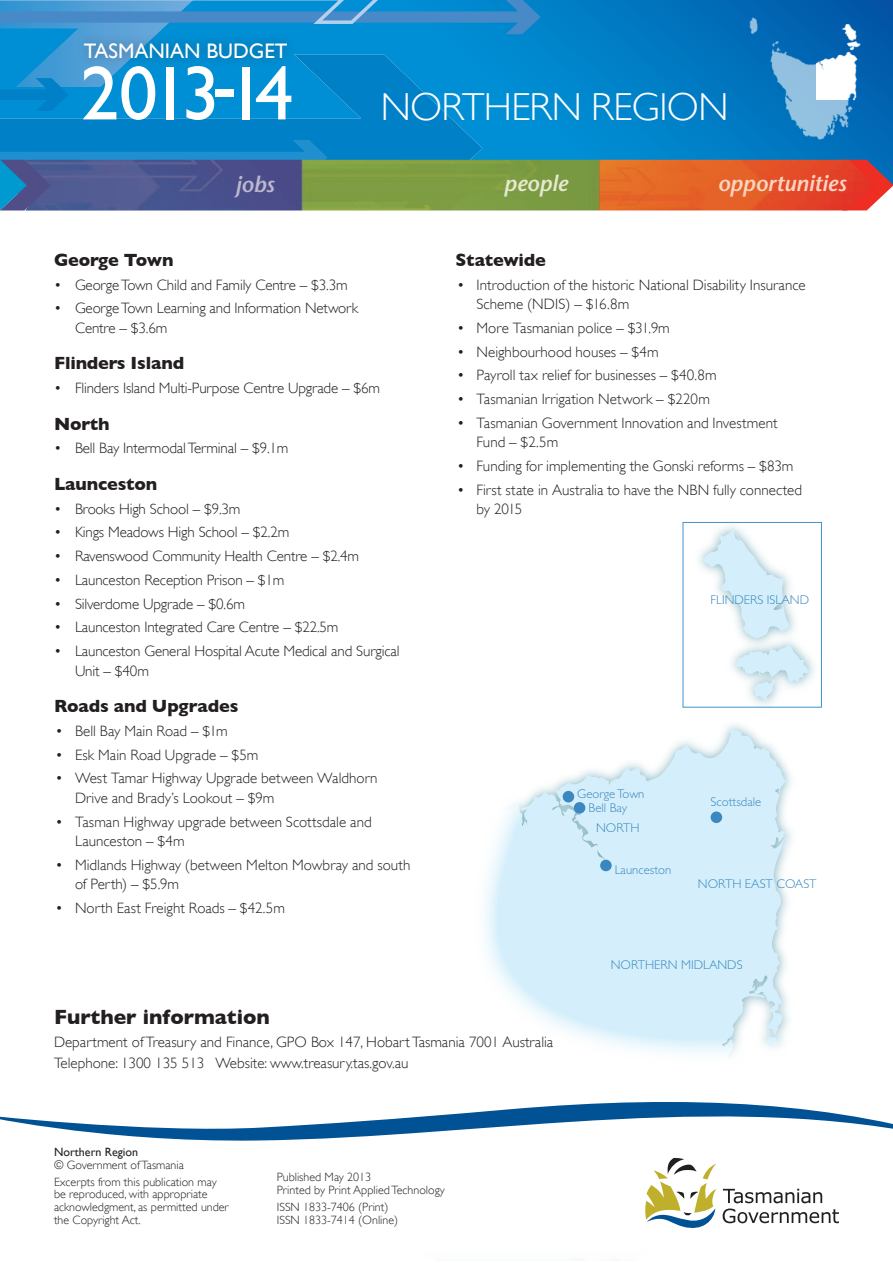
<style>
.page{position:relative;width:893px;height:1263px;background:#fff}
.page>*{position:absolute;margin:0;border:0;box-sizing:border-box;transform-origin:0 0}
.t1{font:77.1px "Gill Sans";letter-spacing:-.095em;color:#fff}
.t2{font:300 39px "Gill Sans";letter-spacing:-.015em;color:#fff}
.t3{font:italic 600 22.2px "Stone Sans";letter-spacing:-.005em;color:#fcd4c1}
.t4{font:italic 600 22.2px "Stone Sans";letter-spacing:-.005em;color:#e4e9d0}
.t5{font:italic 600 22.2px "Stone Sans";color:#bcb8cf}
.t6{font:700 21px "Gill Sans";color:#231f20}
.t7{font:21px "Gill Sans";color:#fff}
.t8{font:700 18px "Gill Sans";letter-spacing:-.01em;color:#231f20}
.t9{font:300 15px/19.5px "Gill Sans";color:#231f20}
.t10{font:300 12.75px/14.7px "Gill Sans";color:#3a88bf;text-align:center}
.t11{font:300 12px/12.8px "Gill Sans";color:#231f20}
.s1{font-weight:400}
</style>
<div class="page">
<svg style="left:485px;top:522px;width:354px;height:739px"></svg>
<svg style="left:482px;top:0;width:411px;height:160px;background:#007dc5"></svg>
<svg style="left:0;top:111px;width:482px;height:49px;background:#0183c9"></svg>
<svg style="left:0;top:0;width:541px;height:111px;background:#128ed1"></svg>
<div style="left:73px;top:32px;width:225px;height:37px;background:#231f20;opacity:.2"></div>
<svg style="left:875px;top:160px;width:18px;height:43px"></svg>
<img style="left:25px;top:160px;width:850px;height:51px">
<svg style="left:0;top:140px;width:328px;height:70px;background:#3b689d"></svg>
<img style="left:743px;top:0;width:140px;height:146px">
<img style="left:816px;top:16px;width:67px;height:84px">
<svg style="left:0;top:1090px;width:893px;height:54px"></svg>
<svg style="left:594px;top:1158px;width:122px;height:102px"></svg>
<svg style="left:723px;top:1189px;width:116px;height:34px"></svg>
<p class="t7" style="left:84px;top:38px;width:205px">TASMANIAN BUDGET</p>
<p class="t1" style="left:80px;top:48px;width:215px">2013-14</p>
<p class="t2" style="left:381px;top:84px;width:349px">NORTHERN REGION</p>
<p class="t5" style="left:235px;top:171px;width:41px">jobs</p>
<p class="t4" style="left:504px;top:170px;width:65px">people</p>
<p class="t3" style="left:718px;top:170px;width:130px">opportunities</p>
<p class="t8" style="left:54px;top:249px;width:121px">George Town</p>
<p class="t9" style="left:54px;top:275px;width:295px">• George Town Child and Family Centre – $3.3m</p>
<p class="t9" style="left:75px;top:299px;width:285px;text-indent:-21px">• George Town Learning and Information Network<br>Centre – $3.6m</p>
<p class="t8" style="left:54px;top:353px;width:132px">Flinders Island</p>
<p class="t9" style="left:54px;top:378px;width:328px">• Flinders Island Multi-Purpose Centre Upgrade – $6m</p>
<p class="t8" style="left:54px;top:413px;width:57px">North</p>
<p class="t9" style="left:54px;top:439px;width:236px">• Bell Bay Intermodal Terminal – $9.1m</p>
<p class="t8" style="left:54px;top:473px;width:105px">Launceston</p>
<p class="t9" style="left:54px;top:499px;width:188px">• Brooks High School – $9.3m</p>
<p class="t9" style="left:54px;top:523px;width:237px">• Kings Meadows High School – $2.2m</p>
<p class="t9" style="left:54px;top:546px;width:307px">• Ravenswood Community Health Centre – $2.4m</p>
<p class="t9" style="left:54px;top:570px;width:232px">• Launceston Reception Prison – $1m</p>
<p class="t9" style="left:54px;top:594px;width:192px">• Silverdome Upgrade – $0.6m</p>
<p class="t9" style="left:54px;top:618px;width:286px">• Launceston Integrated Care Centre – $22.5m</p>
<p class="t9" style="left:75px;top:641px;width:326px;text-indent:-21px">• Launceston General Hospital Acute Medical and Surgical<br>Unit – $40m</p>
<p class="t8" style="left:54px;top:695px;width:186px">Roads and Upgrades</p>
<p class="t9" style="left:56px;top:721px;width:174px">• Bell Bay Main Road – $1m</p>
<p class="t9" style="left:56px;top:745px;width:204px">• Esk Main Road Upgrade – $5m</p>
<p class="t9" style="left:75px;top:769px;width:304px;text-indent:-20px">• West Tamar Highway Upgrade between Waldhorn<br>Drive and Brady’s Lookout – $9m</p>
<p class="t9" style="left:75px;top:812px;width:298px;text-indent:-20px">• Tasman Highway upgrade between Scottsdale and<br>Launceston – $4m</p>
<p class="t9" style="left:75px;top:855px;width:337px;text-indent:-20px">• Midlands Highway (between Melton Mowbray and south of Perth) – $5.9m</p>
<p class="t9" style="left:56px;top:898px;width:231px">• North East Freight Roads – $42.5m</p>
<p class="t8" style="left:455px;top:249px;width:92px">Statewide</p>
<p class="t9" style="left:476px;top:275px;width:331px;text-indent:-20px">• Introduction of the historic National Disability Insurance<br>Scheme (NDIS) – $16.8m</p>
<p class="t9" style="left:457px;top:318px;width:214px">• More Tasmanian police – $31.9m</p>
<p class="t9" style="left:457px;top:342px;width:203px">• Neighbourhood houses – $4m</p>
<p class="t9" style="left:457px;top:366px;width:261px">• Payroll tax relief for businesses – $40.8m</p>
<p class="t9" style="left:457px;top:389px;width:254px">• Tasmanian Irrigation Network – $220m</p>
<p class="t9" style="left:476px;top:413px;width:303px;text-indent:-20px">• Tasmanian Government Innovation and Investment<br>Fund – $2.5m</p>
<p class="t9" style="left:457px;top:456px;width:338px">• Funding for implementing the Gonski reforms – $83m</p>
<p class="t9" style="left:476px;top:480px;width:327px;text-indent:-20px">• First state in Australia to have the NBN fully connected by 2015</p>
<p class="t10" style="left:711px;top:592px;width:100px">FLINDERS ISLAND</p>
<p class="t10" style="left:577px;top:786px;width:69px">George Town<br>Bell Bay</p>
<p class="t10" style="left:596px;top:821px;width:45px">NORTH</p>
<p class="t10" style="left:615px;top:862px;width:58px">Launceston</p>
<p class="t10" style="left:711px;top:794px;width:52px">Scottsdale</p>
<p class="t10" style="left:698px;top:876px;width:120px">NORTH EAST COAST</p>
<p class="t10" style="left:611px;top:958px;width:133px">NORTHERN MIDLANDS</p>
<p class="t6" style="left:54px;top:1005px;width:217px">Further information</p>
<p class="t9" style="left:54px;top:1031px;width:501px;line-height:21.6px">Department of Treasury and Finance, GPO Box 147, Hobart Tasmania 7001 Australia<br>Telephone: 1300 135 513 Website: www.treasury.tas.gov.au</p>
<p class="t11" style="left:54px;top:1145px;width:131px"><span class="s1">Northern Region<br></span>© Government of Tasmania</p>
<p class="t11" style="left:54px;top:1175px;width:176px">Excerpts from this publication may be reproduced, with appropriate acknowledgment, as permitted under the Copyright Act.</p>
<p class="t11" style="left:277px;top:1171px;width:169px">Published May 2013<br>Printed by Print Applied Technology</p>
<p class="t11" style="left:277px;top:1201px;width:123px">ISSN 1833-7406 (Print)<br>ISSN 1833-7414 (Online)</p>
</div>
